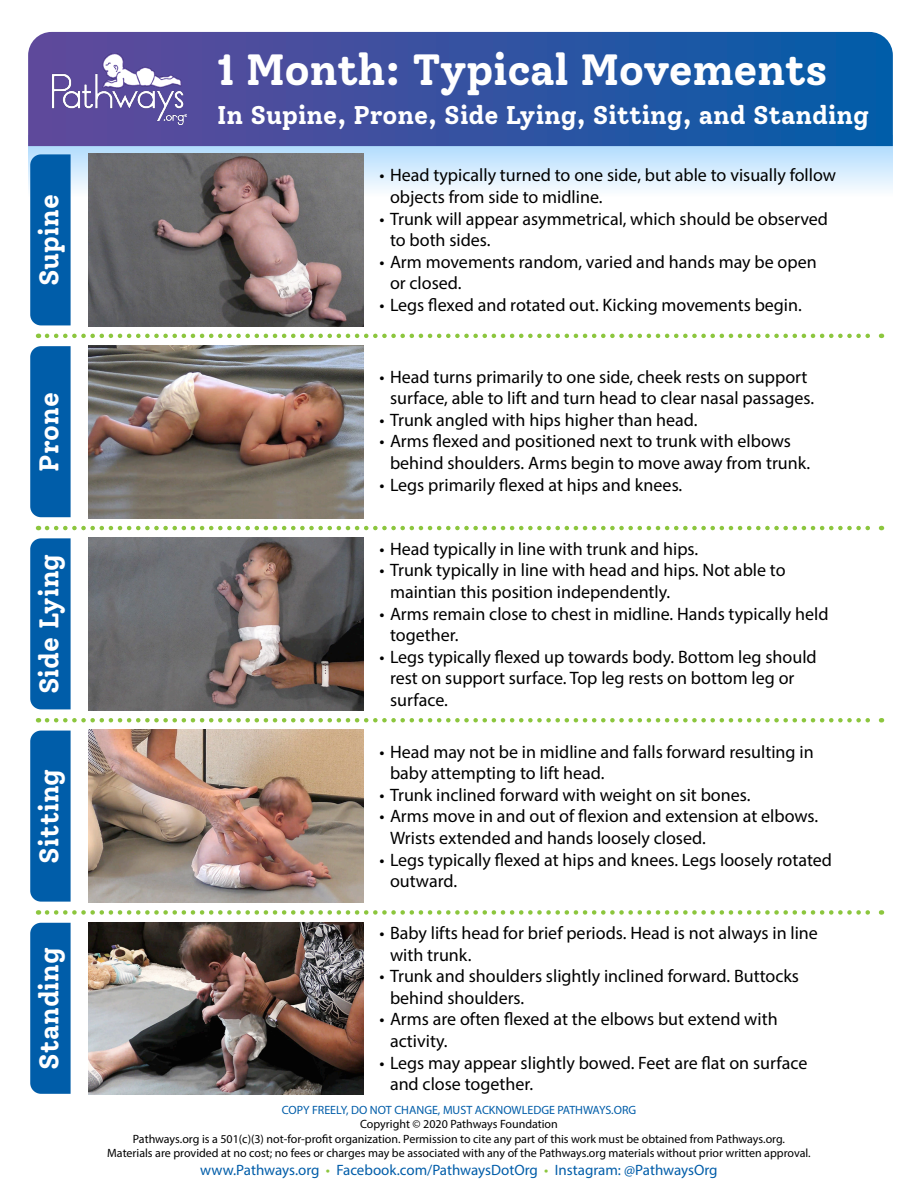
<style>
.page{position:relative;width:918px;height:1188px;background:#fff}
.page>*{position:absolute;margin:0;border:0;box-sizing:border-box;transform-origin:0 0}
.t1{font:700 43.5px "Solway";letter-spacing:-.01em;color:#fff}
.t2{font:700 27px "Solway";color:#fff}
.t3{font:700 25.5px "Solway";color:#fff}
.t4{font:18px/21.6px "Myriad Pro";color:#000}
.t5{font:15px "Myriad Pro";letter-spacing:-.005em;color:#005da9}
.t6{font:12px/14.4px "Myriad Pro";color:#000;text-align:center}
.t7{font:12px "Myriad Pro";color:#005da9}
.s1{color:#8cc63e}
</style>
<div class="page">
<svg style="left:28px;top:146px;width:865px;height:44px;background:#cee7fb"></svg>
<svg style="left:28px;top:32px;width:865px;height:114px;background:#3153a1"></svg>
<img style="left:52px;top:54px;width:135px;height:70px">
<div style="left:30px;top:154px;width:41px;height:171px;background:#005da9"></div>
<div style="left:30px;top:346px;width:41px;height:171px;background:#005da9"></div>
<div style="left:30px;top:538px;width:41px;height:171px;background:#005da9"></div>
<div style="left:30px;top:731px;width:41px;height:171px;background:#005da9"></div>
<div style="left:30px;top:923px;width:41px;height:171px;background:#005da9"></div>
<img style="left:88px;top:154px;width:276px;height:173px">
<img style="left:88px;top:346px;width:276px;height:172px">
<img style="left:88px;top:538px;width:276px;height:173px">
<img style="left:88px;top:730px;width:276px;height:173px">
<img style="left:88px;top:922px;width:276px;height:173px">
<svg style="left:47px;top:334px;width:835px;height:4px"></svg>
<svg style="left:47px;top:526px;width:835px;height:4px"></svg>
<svg style="left:47px;top:718px;width:835px;height:4px"></svg>
<svg style="left:47px;top:910px;width:835px;height:5px"></svg>
<p class="t2" style="left:32px;top:286px;width:94px;rotate:-90deg">Supine</p>
<p class="t2" style="left:32px;top:472px;width:81px;rotate:-90deg">Prone</p>
<p class="t2" style="left:32px;top:694px;width:142px;rotate:-90deg">Side Lying</p>
<p class="t2" style="left:32px;top:864px;width:97px;rotate:-90deg">Sitting</p>
<p class="t2" style="left:32px;top:1070px;width:125px;rotate:-90deg">Standing</p>
<p class="t1" style="left:217px;top:43px;width:612px">1 Month: Typical Movements</p>
<p class="t3" style="left:217px;top:99px;width:654px">In Supine, Prone, Side Lying, Sitting, and Standing</p>
<p class="t4" style="left:390px;top:164px;width:448px;text-indent:-10px">• Head typically turned to one side, but able to visually follow objects from side to midline.</p>
<p class="t4" style="left:390px;top:207px;width:440px;text-indent:-10px">• Trunk will appear asymmetrical, which should be observed to both sides.</p>
<p class="t4" style="left:390px;top:251px;width:428px;text-indent:-10px">• Arm movements random, varied and hands may be open or closed.</p>
<p class="t4" style="left:380px;top:294px;width:424px">• Legs flexed and rotated out. Kicking movements begin.</p>
<p class="t4" style="left:380px;top:366px;width:436px;text-align:center">• Head turns primarily to one side, cheek rests on support surface, able to lift and turn head to clear nasal passages.</p>
<p class="t4" style="left:380px;top:409px;width:320px">• Trunk angled with hips higher than head.</p>
<p class="t4" style="left:390px;top:430px;width:422px;text-indent:-10px">• Arms flexed and positioned next to trunk with elbows behind shoulders. Arms begin to move away from trunk.</p>
<p class="t4" style="left:380px;top:474px;width:304px">• Legs primarily flexed at hips and knees.</p>
<p class="t4" style="left:380px;top:538px;width:320px">• Head typically in line with trunk and hips.</p>
<p class="t4" style="left:390px;top:559px;width:397px;text-indent:-10px">• Trunk typically in line with head and hips. Not able to maintian this position independently.</p>
<p class="t4" style="left:390px;top:603px;width:440px;text-indent:-10px">• Arms remain close to chest in midline. Hands typically held together.</p>
<p class="t4" style="left:390px;top:646px;width:428px;text-indent:-10px">• Legs typically flexed up towards body. Bottom leg should rest on support surface. Top leg rests on bottom leg or surface.</p>
<p class="t4" style="left:390px;top:740px;width:425px;text-indent:-10px">• Head may not be in midline and falls forward resulting in baby attempting to lift head.</p>
<p class="t4" style="left:380px;top:784px;width:373px">• Trunk inclined forward with weight on sit bones.</p>
<p class="t4" style="left:390px;top:805px;width:430px;text-indent:-10px">• Arms move in and out of flexion and extension at elbows.<br>Wrists extended and hands loosely closed.</p>
<p class="t4" style="left:390px;top:848px;width:444px;text-indent:-10px">• Legs typically flexed at hips and knees. Legs loosely rotated outward.</p>
<p class="t4" style="left:390px;top:922px;width:429px;text-indent:-10px">• Baby lifts head for brief periods. Head is not always in line with trunk.</p>
<p class="t4" style="left:390px;top:965px;width:411px;text-indent:-10px">• Trunk and shoulders slightly inclined forward. Buttocks behind shoulders.</p>
<p class="t4" style="left:390px;top:1008px;width:389px;text-indent:-10px">• Arms are often flexed at the elbows but extend with activity.</p>
<p class="t4" style="left:390px;top:1052px;width:419px;text-indent:-10px">• Legs may appear slightly bowed. Feet are flat on surface and close together.</p>
<p class="t7" style="left:282px;top:1103px;width:356px">COPY FREELY, DO NOT CHANGE, MUST ACKNOWLEDGE PATHWAYS.ORG</p>
<p class="t6" style="left:360px;top:1117px;width:199px">Copyright © 2020 Pathways Foundation</p>
<p class="t6" style="left:107px;top:1131px;width:705px">Pathways.org is a 501(c)(3) not-for-profit organization. Permission to cite any part of this work must be obtained from Pathways.org.<br>Materials are provided at no cost; no fees or charges may be associated with any of the Pathways.org materials without prior written approval.</p>
<p class="t5" style="left:200px;top:1161px;width:519px">www.Pathways.org <span class="s1">•</span> Facebook.com/PathwaysDotOrg <span class="s1">•</span> Instagram: @PathwaysOrg</p>
</div>
